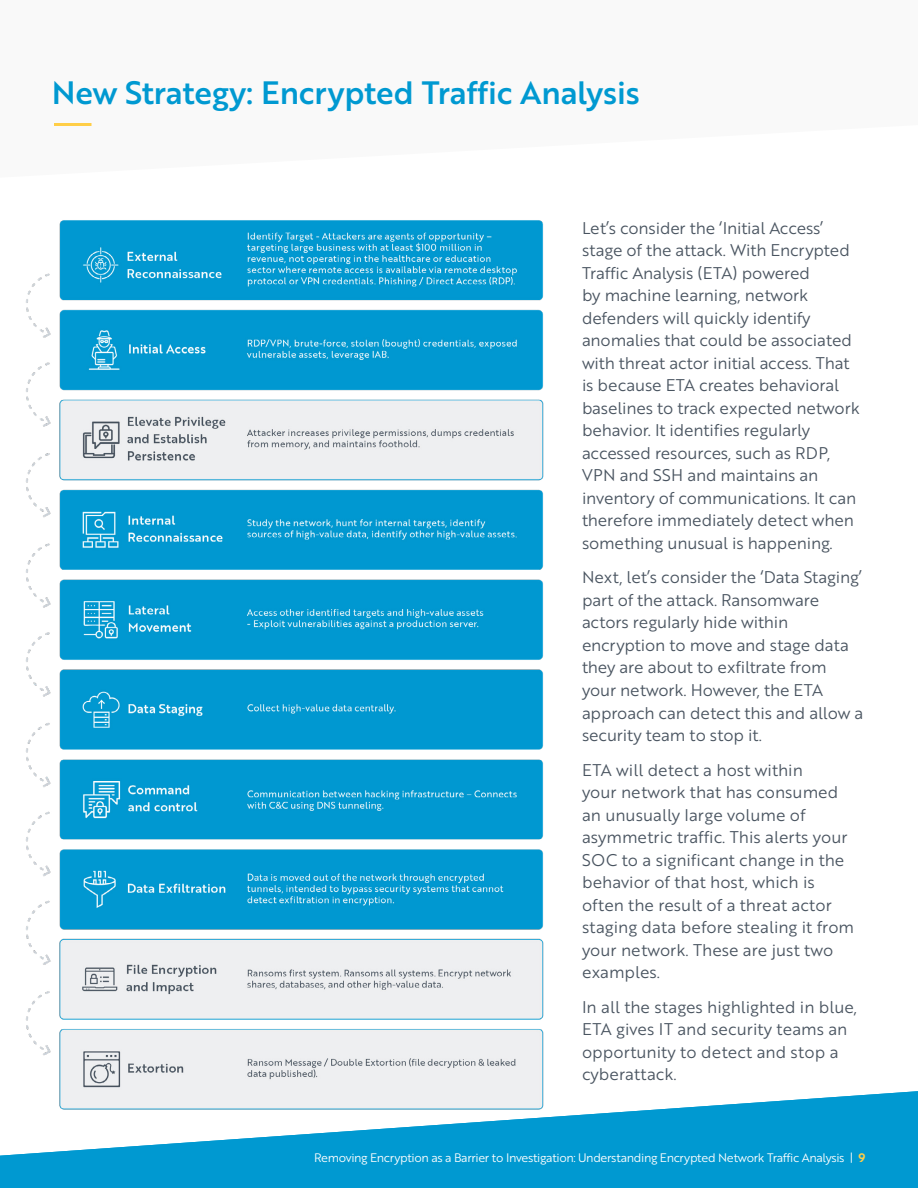
<style>
.page{position:relative;width:918px;height:1188px;background:#fff}
.page>*{position:absolute;margin:0;border:0;box-sizing:border-box;transform-origin:0 0}
.t1{font:31.5px "Brother 1816 Medium";letter-spacing:-.005em;color:#0099d1}
.t2{font:16.5px/22.5px "Brother 1816 Book";letter-spacing:-.01em;color:#495460}
.t3{font:12px "Brother 1816 Book";letter-spacing:-.03em;color:#fff}
.s1{font-family:"Brother 1816 Bold";color:#ffce47}
</style>
<div class="page">
<svg style="left:0;top:1091px;width:918px;height:97px;fill:#0099d1"></svg>
<img style="left:23px;top:220px;width:522px;height:892px">
<hr style="left:54px;top:123px;width:38px;height:3px;background:#ffce47">
<h1 class="t1" style="left:52px;top:69px;width:590px">New Strategy: Encrypted Traffic Analysis</h1>
<p class="t2" style="left:582px;top:216px;width:279px">Let’s consider the ‘Initial Access’ stage of the attack. With Encrypted Traffic Analysis (ETA) powered<br>by machine learning, network defenders will quickly identify anomalies that could be associated with threat actor initial access. That is because ETA creates behavioral baselines to track expected network behavior. It identifies regularly accessed resources, such as RDP, VPN and SSH and maintains an inventory of communications. It can therefore immediately detect when something unusual is happening.</p>
<p class="t2" style="left:582px;top:566px;width:283px">Next, let’s consider the ‘Data Staging’ part of the attack. Ransomware actors regularly hide within encryption to move and stage data they are about to exfiltrate from your network. However, the ETA approach can detect this and allow a security team to stop it.</p>
<p class="t2" style="left:582px;top:758px;width:274px">ETA will detect a host within<br>your network that has consumed an unusually large volume of asymmetric traffic. This alerts your<br>SOC to a significant change in the behavior of that host, which is often the result of a threat actor staging data before stealing it from your network. These are just two examples.</p>
<p class="t2" style="left:582px;top:995px;width:277px">In all the stages highlighted in blue,<br>ETA gives IT and security teams an opportunity to detect and stop a cyberattack.</p>
<p class="t3" style="left:314px;top:1149px;width:553px">Removing Encryption as a Barrier to Investigation: Understanding Encrypted Network Traffic Analysis | <span class="s1">9</span></p>
</div>
